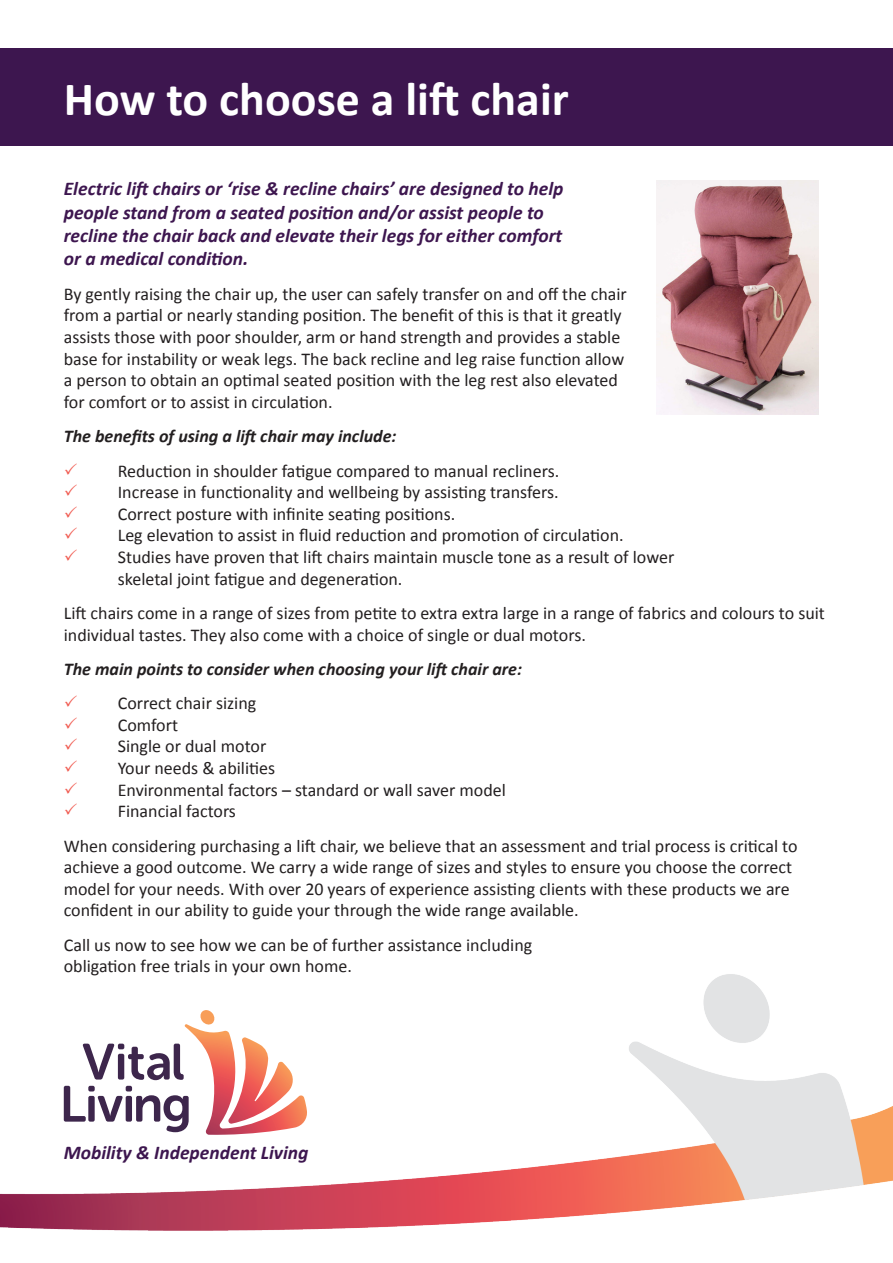
<style>
.page{position:relative;width:893px;height:1263px;background:#fff}
.page>*{position:absolute;margin:0;border:0;box-sizing:border-box;transform-origin:0 0}
.t1{font:700 48px "Calibri";color:#fff}
.t2{font:italic 700 19.5px/23.4px "Calibri";color:#3d164f}
.t3{font:18px/21.6px "Calibri";color:#231f20}
.t4{font:italic 700 18px "Calibri";color:#231f20}
</style>
<div class="page">
<img style="left:0;top:974px;width:893px;height:257px">
<div style="left:0;top:48px;width:893px;height:98px;background:#3d164f"></div>
<svg style="left:64px;top:1010px;width:244px;height:125px"></svg>
<img style="left:656px;top:181px;width:163px;height:234px">
<p class="t1" style="left:64px;top:65px;width:507px">How to choose a lift chair</p>
<p class="t2" style="left:64px;top:176px;width:501px">Electric lift chairs or ‘rise &amp; recline chairs’ are designed to help people stand from a seated position and/or assist people to recline the chair back and elevate their legs for either comfort or a medical condition.</p>
<p class="t3" style="left:64px;top:283px;width:565px">By gently raising the chair up, the user can safely transfer on and off the chair from a partial or nearly standing position. The benefit of this is that it greatly assists those with poor shoulder, arm or hand strength and provides a stable base for instability or weak legs. The back recline and leg raise function allow a person to obtain an optimal seated position with the leg rest also elevated for comfort or to assist in circulation.</p>
<p class="t4" style="left:64px;top:423px;width:334px">The benefits of using a lift chair may include:</p>
<p class="t3" style="left:118px;top:459px;width:558px">Reduction in shoulder fatigue compared to manual recliners.<br>Increase in functionality and wellbeing by assisting transfers.<br>Correct posture with infinite seating positions.<br>Leg elevation to assist in fluid reduction and promotion of circulation.<br>Studies have proven that lift chairs maintain muscle tone as a result of lower skeletal joint fatigue and degeneration.</p>
<p class="t3" style="left:64px;top:602px;width:763px">Lift chairs come in a range of sizes from petite to extra extra large in a range of fabrics and colours to suit individual tastes. They also come with a choice of single or dual motors.</p>
<p class="t4" style="left:64px;top:656px;width:460px">The main points to consider when choosing your lift chair are:</p>
<p class="t3" style="left:118px;top:692px;width:390px">Correct chair sizing<br>Comfort<br>Single or dual motor<br>Your needs &amp; abilities<br>Environmental factors – standard or wall saver model<br>Financial factors</p>
<p class="t3" style="left:64px;top:834px;width:735px">When considering purchasing a lift chair, we believe that an assessment and trial process is critical to achieve a good outcome. We carry a wide range of sizes and styles to ensure you choose the correct model for your needs. With over 20 years of experience assisting clients with these products we are confident in our ability to guide your through the wide range available.</p>
<p class="t3" style="left:64px;top:933px;width:470px">Call us now to see how we can be of further assistance including obligation free trials in your own home.</p>
<p class="t2" style="left:64px;top:1140px;width:246px">Mobility &amp; Independent Living</p>
</div>
